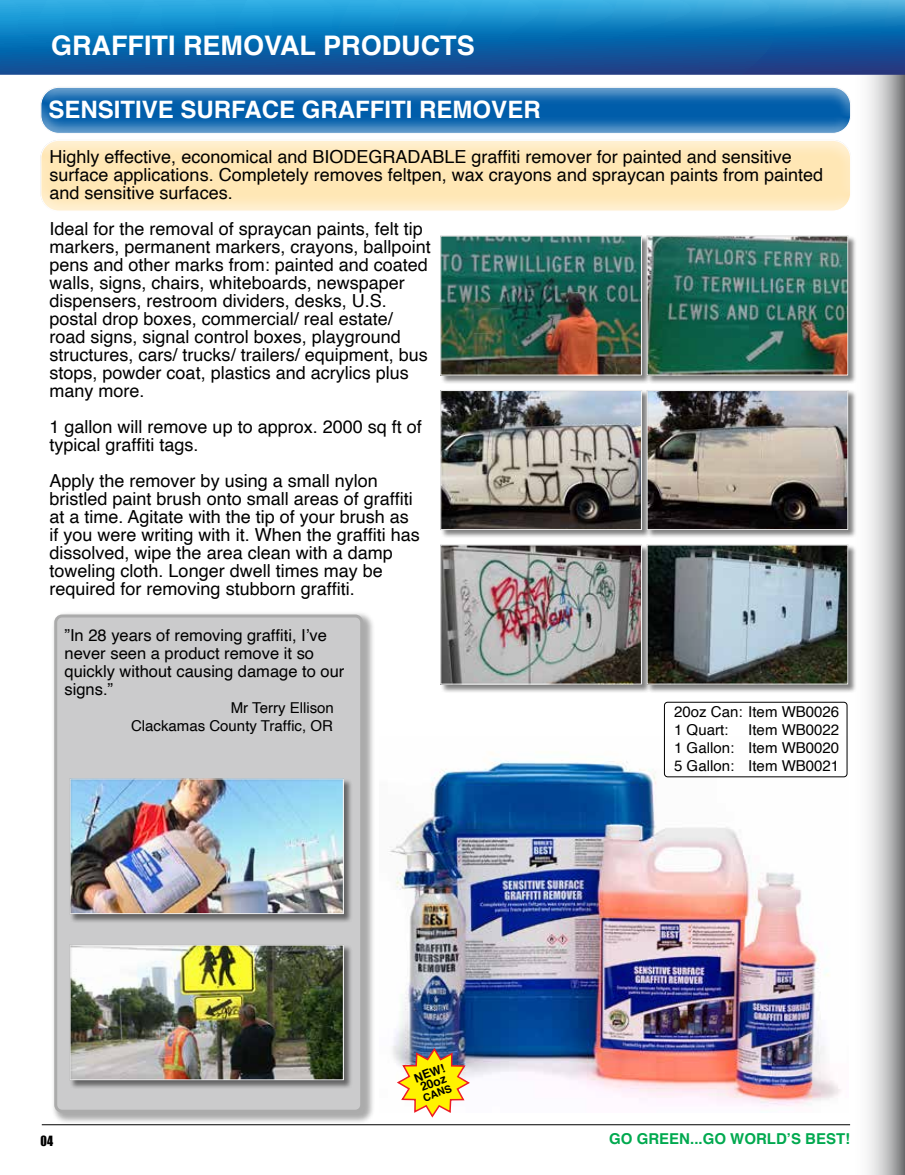
<style>
.page{position:relative;width:905px;height:1175px;background:#fff}
.page>*{position:absolute;margin:0;border:0;box-sizing:border-box;transform-origin:0 0}
.t1{font:700 27px "Helvetica";color:#fff}
.t2{font:700 24px "Helvetica";color:#fff}
.t3{font:18px/18px "Helvetica";color:#000}
.t4{font:16.5px/18px "Helvetica";color:#000}
.t5{font:15px/18px "Helvetica";color:#000;text-align:right}
.t6{font:700 15px "Helvetica";color:#00a94f}
.t7{font:12.9px "Impact";color:#000;scale:.94 1}
.t8{font:700 12px/10.5px "Helvetica";color:#000}
.t9{font:700 10.5px "Helvetica";color:#000}
</style>
<div class="page">
<svg style="left:850px;top:75px;width:54px;height:1099px"></svg>
<svg style="left:0;top:0;width:904px;height:75px;background:#1672b4"></svg>
<img style="left:389px;top:736px;width:459px;height:371px">
<hr style="left:42px;top:1124px;width:808px;height:1px;background:#000">
<div style="left:39px;top:86px;width:813px;height:50px;background:#000;opacity:.23"></div>
<div style="left:38px;top:140px;width:813px;height:73px;background:#000;opacity:.23"></div>
<div style="left:439px;top:544px;width:212px;height:149px;background:#000;opacity:.5"></div>
<div style="left:439px;top:544px;width:204px;height:141px;background:#000;opacity:.25"></div>
<div style="left:646px;top:544px;width:211px;height:149px;background:#000;opacity:.5"></div>
<div style="left:645px;top:544px;width:204px;height:141px;background:#000;opacity:.25"></div>
<div style="left:439px;top:389px;width:212px;height:150px;background:#000;opacity:.5"></div>
<div style="left:439px;top:389px;width:204px;height:141px;background:#000;opacity:.25"></div>
<div style="left:646px;top:389px;width:211px;height:150px;background:#000;opacity:.5"></div>
<div style="left:645px;top:389px;width:204px;height:141px;background:#000;opacity:.25"></div>
<div style="left:439px;top:235px;width:212px;height:149px;background:#000;opacity:.5"></div>
<div style="left:439px;top:235px;width:204px;height:141px;background:#000;opacity:.25"></div>
<div style="left:646px;top:235px;width:211px;height:149px;background:#000;opacity:.5"></div>
<div style="left:645px;top:235px;width:204px;height:141px;background:#000;opacity:.25"></div>
<svg style="left:53px;top:613px;width:320px;height:510px"></svg>
<div style="left:56px;top:616px;width:306px;height:495px;background:#cbcbcc;border-radius:6px"></div>
<div style="left:54px;top:614px;width:309px;height:498px;border:3px solid #000;border-radius:6px"></div>
<div style="left:69px;top:778px;width:284px;height:145px;background:#000;opacity:.5"></div>
<div style="left:69px;top:777px;width:276px;height:138px;background:#000;opacity:.25"></div>
<div style="left:664px;top:702px;width:183px;height:75px;border:1px solid #000;border-radius:3px"></div>
<svg style="left:395px;top:1046px;width:76px;height:72px"></svg>
<div style="left:69px;top:944px;width:284px;height:145px;background:#000;opacity:.5"></div>
<div style="left:69px;top:943px;width:276px;height:138px;background:#000;opacity:.25"></div>
<h1 class="t1" style="left:51px;top:24px;width:425px">GRAFFITI REMOVAL PRODUCTS</h1>
<h2 class="t2" style="left:48px;top:90px;width:494px">SENSITIVE SURFACE GRAFFITI REMOVER</h2>
<p class="t3" style="left:49px;top:148px;width:775px">Highly effective, economical and BIODEGRADABLE graffiti remover for painted and sensitive surface applications. Completely removes feltpen, wax crayons and spraycan paints from painted and sensitive surfaces.</p>
<p class="t3" style="left:49px;top:220px;width:382px">Ideal for the removal of spraycan paints, felt tip markers, permanent markers, crayons, ballpoint pens and other marks from: painted and coated walls, signs, chairs, whiteboards, newspaper dispensers, restroom dividers, desks, U.S. postal drop boxes, commercial/ real estate/ road signs, signal control boxes, playground structures, cars/ trucks/ trailers/ equipment, bus stops, powder coat, plastics and acrylics plus many more.</p>
<p class="t3" style="left:49px;top:418px;width:374px">1 gallon will remove up to approx. 2000 sq ft of typical graffiti tags.</p>
<p class="t3" style="left:49px;top:472px;width:372px">Apply the remover by using a small nylon bristled paint brush onto small areas of graffiti at a time. Agitate with the tip of your brush as if you were writing with it. When the graffiti has dissolved, wipe the area clean with a damp toweling cloth. Longer dwell times may be required for removing stubborn graffiti.</p>
<p class="t4" style="left:64px;top:627px;width:281px">”In 28 years of removing graffiti, I’ve never seen a product remove it so quickly without causing damage to our signs.”</p>
<p class="t5" style="left:131px;top:699px;width:204px">Mr Terry Ellison<br>Clackamas County Traffic, OR</p>
<p class="t5" style="left:674px;top:703px;width:167px;text-align:left">20oz Can: Item WB0026<br>1 Quart:<br>1 Gallon:<br>5 Gallon:</p>
<p class="t5" style="left:748px;top:721px;width:92px;text-align:justify">Item WB0022<br>Item WB0020<br>Item WB0021</p>
<p class="t7" style="left:40px;top:1130px;width:15px">04</p>
<p class="t8" style="left:413px;top:1073px;width:33px;rotate:-21deg">NEW!<br>20oz</p>
<p class="t9" style="left:420px;top:1090px;width:31px;rotate:-21deg">CANS</p>
<p class="t6" style="left:609px;top:1126px;width:242px">GO GREEN...GO WORLD’S BEST!</p>
</div>
